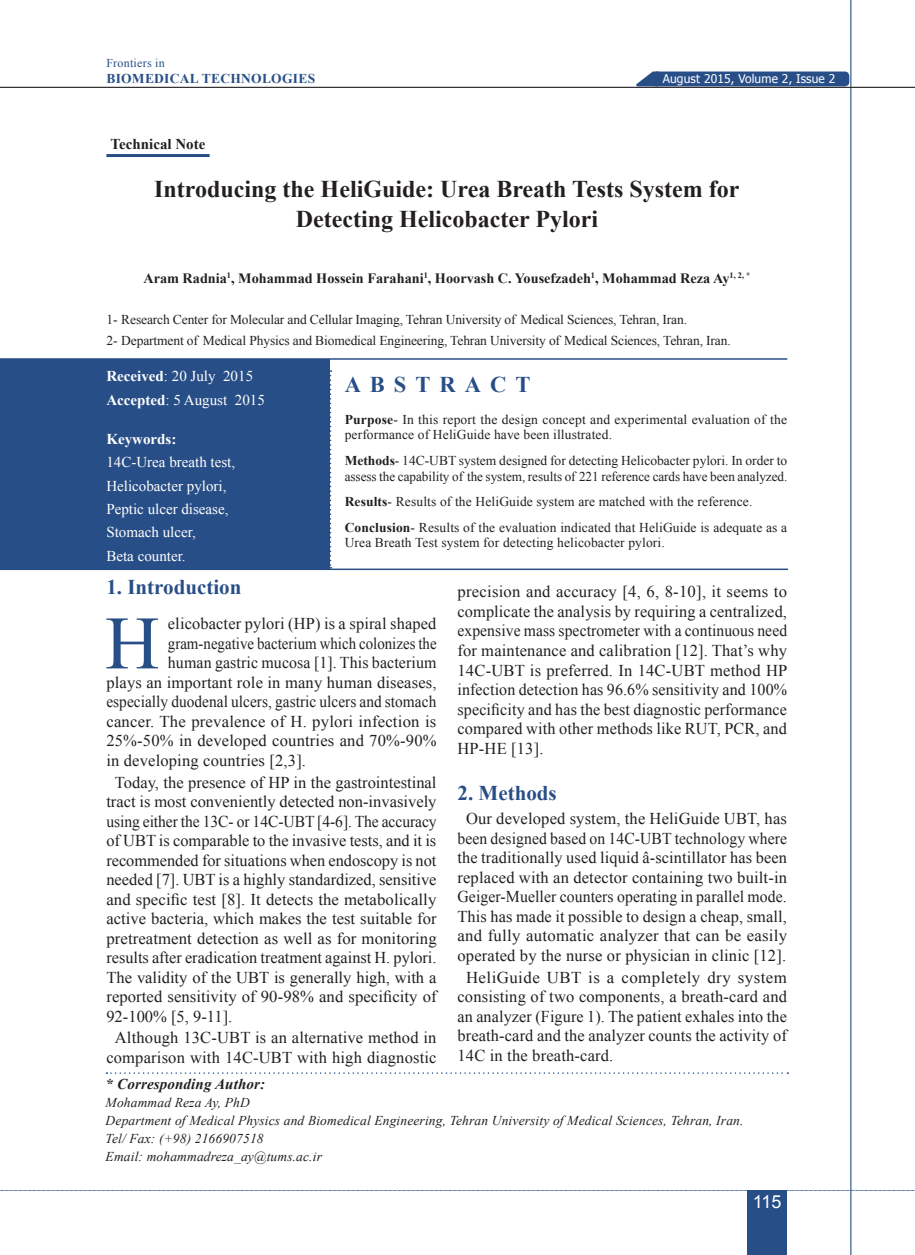
<style>
.page{position:relative;width:915px;height:1255px;background:#fff}
.page>*{position:absolute;margin:0;border:0;box-sizing:border-box;transform-origin:0 0}
.t1{font:75.45px "Times New Roman";color:#284e87}
.t2{font:700 24px/30px "Times New Roman";color:#231f20;text-align:center}
.t3{font:700 22.5px "Times New Roman";letter-spacing:.4em;color:#284e87}
.t4{font:700 21px "Times New Roman";color:#284e87}
.t5{font:18px "Arial";color:#fff}
.t6{font:16.5px/19.5px "Times New Roman";letter-spacing:.01em;color:#231f20;text-align:justify}
.t7{font:16.5px "Times New Roman";letter-spacing:.01em;color:#231f20;scale:.93 1}
.t8{font:16.5px "Times New Roman";letter-spacing:.01em;color:#231f20;scale:.9 1}
.t9{font:16.5px "Times New Roman";letter-spacing:.01em;color:#231f20;scale:.96 1}
.t10{font:15px/23.2px "Times New Roman";color:#fff}
.t11{font:italic 700 15px "Times New Roman";letter-spacing:.01em;color:#231f20}
.t12{font:700 15px "Times New Roman";color:#231f20}
.t13{font:700 15px "Times New Roman";color:#fff}
.t14{font:700 14.25px "Times New Roman";color:#231f20}
.t15{font:13.5px/15.8px "Times New Roman";color:#231f20}
.t16{font:italic 13.5px/18px "Times New Roman";letter-spacing:.01em;color:#231f20}
.t17{font:700 13.5px "Times New Roman";letter-spacing:.02em;color:#284e87}
.t18{font:12px "Tahoma";letter-spacing:.01em;color:#fff}
.t19{font:12px "Times New Roman";letter-spacing:.02em;color:#284e87}
.s1{font-weight:700}
</style>
<div class="page">
<div style="left:652px;top:71px;width:197px;height:15px;background:#284e87;border-radius:4px"></div>
<svg style="left:636px;top:71px;width:22px;height:15px"></svg>
<hr style="left:850px;top:0;width:1px;height:1254px;background:#284e87">
<hr style="left:0;top:87px;width:914px;height:1px;background:#231f20">
<div style="left:746px;top:1190px;width:40px;height:64px;background:#284e87"></div>
<svg style="left:0;top:1190px;width:915px;height:1px"></svg>
<div style="left:0;top:359px;width:329px;height:210px;background:#284e87"></div>
<hr style="left:0;top:358px;width:787px;height:2px;background:#284e87">
<svg style="left:329px;top:370px;width:2px;height:198px"></svg>
<hr style="left:0;top:568px;width:787px;height:2px;background:#284e87">
<svg style="left:106px;top:1072px;width:682px;height:1px"></svg>
<hr style="left:106px;top:154px;width:103px;height:3px;background:#284e87">
<p class="t19" style="left:106px;top:54px;width:60px">Frontiers in</p>
<p class="t17" style="left:106px;top:69px;width:210px">BIOMEDICAL TECHNOLOGIES</p>
<p class="t18" style="left:662px;top:71px;width:174px">August 2015, Volume 2, Issue 2</p>
<p class="t12" style="left:110px;top:133px;width:96px">Technical Note</p>
<h2 class="t2" style="left:154px;top:173px;width:586px">Introducing the HeliGuide: Urea Breath Tests System for<br>Detecting Helicobacter Pylori</h2>
<p class="t14" style="left:143px;top:268px;width:608px">Aram Radnia<sup>1</sup>, Mohammad Hossein Farahani<sup>1</sup>, Hoorvash C. Yousefzadeh<sup>1</sup>, Mohammad Reza Ay<sup>1,</sup> <sup>2,</sup> <sup>*</sup></p>
<p class="t15" style="left:106px;top:309px;width:625px;line-height:20.7px">1- Research Center for Molecular and Cellular Imaging, Tehran University of Medical Sciences, Tehran, Iran.<br>2- Department of Medical Physics and Biomedical Engineering, Tehran University of Medical Sciences, Tehran, Iran.</p>
<p class="t10" style="left:106px;top:363px;width:160px;line-height:24px"><span class="s1">Received</span>: 20 July 2015<br><span class="s1">Accepted</span>: 5 August 2015</p>
<p class="t13" style="left:106px;top:429px;width:71px">Keywords:</p>
<p class="t10" style="left:106px;top:450px;width:130px">14C-Urea breath test,<br>Helicobacter pylori,<br>Peptic ulcer disease,<br>Stomach ulcer,<br>Beta counter.</p>
<h3 class="t3" style="left:344px;top:368px;width:187px">ABSTRACT</h3>
<p class="t15" style="left:344px;top:411px;width:444px"><span class="s1">Purpose</span>- In this report the design concept and experimental evaluation of the performance of HeliGuide have been illustrated.</p>
<p class="t15" style="left:344px;top:452px;width:444px"><span class="s1">Methods</span>- 14C-UBT system designed for detecting Helicobacter pylori. In order to assess the capability of the system, results of 221 reference cards have been analyzed.</p>
<p class="t15" style="left:344px;top:488px;width:444px;line-height:25.5px"><span class="s1">Results</span>- Results of the HeliGuide system are matched with the reference.<br><span class="s1">Conclusion</span>- Results of the evaluation indicated that HeliGuide is adequate as a</p>
<p class="t15" style="left:344px;top:535px;width:321px">Urea Breath Test system for detecting helicobacter pylori.</p>
<p class="t4" style="left:106px;top:572px;width:136px">1. Introduction</p>
<h1 class="t1" style="left:105px;top:592px;width:56px">H</h1>
<p class="t6" style="left:168px;top:614px;width:270px">elicobacter pylori (HP) is a spiral shaped</p>
<p class="t8" style="left:168px;top:632px;width:300px">gram-negative bacterium which colonizes the</p>
<p class="t9" style="left:168px;top:651px;width:281px">human gastric mucosa [1]. This bacterium</p>
<p class="t6" style="left:106px;top:672px;width:331px">plays an important role in many human diseases,</p>
<p class="t7" style="left:106px;top:690px;width:356px">especially duodenal ulcers, gastric ulcers and stomach</p>
<p class="t6" style="left:106px;top:711px;width:331px">cancer. The prevalence of H. pylori infection is</p>
<p class="t6" style="left:106px;top:731px;width:331px">25%-50% in developed countries and 70%-90%</p>
<p class="t6" style="left:106px;top:750px;width:201px">in developing countries [2,3].</p>
<p class="t6" style="left:106px;top:772px;width:332px;text-indent:8px">Today, the presence of HP in the gastrointestinal tract is most conveniently detected non-invasively using either the 13C- or 14C-UBT [4-6]. The accuracy of UBT is comparable to the invasive tests, and it is recommended for situations when endoscopy is not needed [7]. UBT is a highly standardized, sensitive and specific test [8]. It detects the metabolically active bacteria, which makes the test suitable for pretreatment detection as well as for monitoring results after eradication treatment against H. pylori.<br>The validity of the UBT is generally high, with a reported sensitivity of 90-98% and specificity of 92-100% [5, 9-11].</p>
<p class="t6" style="left:106px;top:1027px;width:331px;text-align:center">Although 13C-UBT is an alternative method in comparison with 14C-UBT with high diagnostic</p>
<p class="t6" style="left:457px;top:582px;width:331px">precision and accuracy [4, 6, 8-10], it seems to complicate the analysis by requiring a centralized, expensive mass spectrometer with a continuous need for maintenance and calibration [12]. That’s why 14C-UBT is preferred. In 14C-UBT method HP infection detection has 96.6% sensitivity and 100% specificity and has the best diagnostic performance compared with other methods like RUT, PCR, and HP-HE [13].</p>
<p class="t4" style="left:457px;top:778px;width:101px">2. Methods</p>
<p class="t6" style="left:457px;top:808px;width:331px;text-align:center">Our developed system, the HeliGuide UBT, has been designed based on 14C-UBT technology where the traditionally used liquid â-scintillator has been replaced with an detector containing two built-in Geiger-Mueller counters operating in parallel mode.<br>This has made it possible to design a cheap, small, and fully automatic analyzer that can be easily operated by the nurse or physician in clinic [12].</p>
<p class="t6" style="left:457px;top:967px;width:331px;text-indent:9px">HeliGuide UBT is a completely dry system consisting of two components, a breath-card and an analyzer (Figure 1). The patient exhales into the breath-card and the analyzer counts the activity of 14C in the breath-card.</p>
<p class="t11" style="left:106px;top:1073px;width:161px">* Corresponding Author:</p>
<p class="t16" style="left:106px;top:1093px;width:639px">Mohammad Reza Ay, PhD<br>Department of Medical Physics and Biomedical Engineering, Tehran University of Medical Sciences, Tehran, Iran.<br>Tel/ Fax: (+98) 2166907518<br>Email: mohammadreza_ay@tums.ac.ir</p>
<p class="t5" style="left:752px;top:1189px;width:30px">115</p>
</div>
